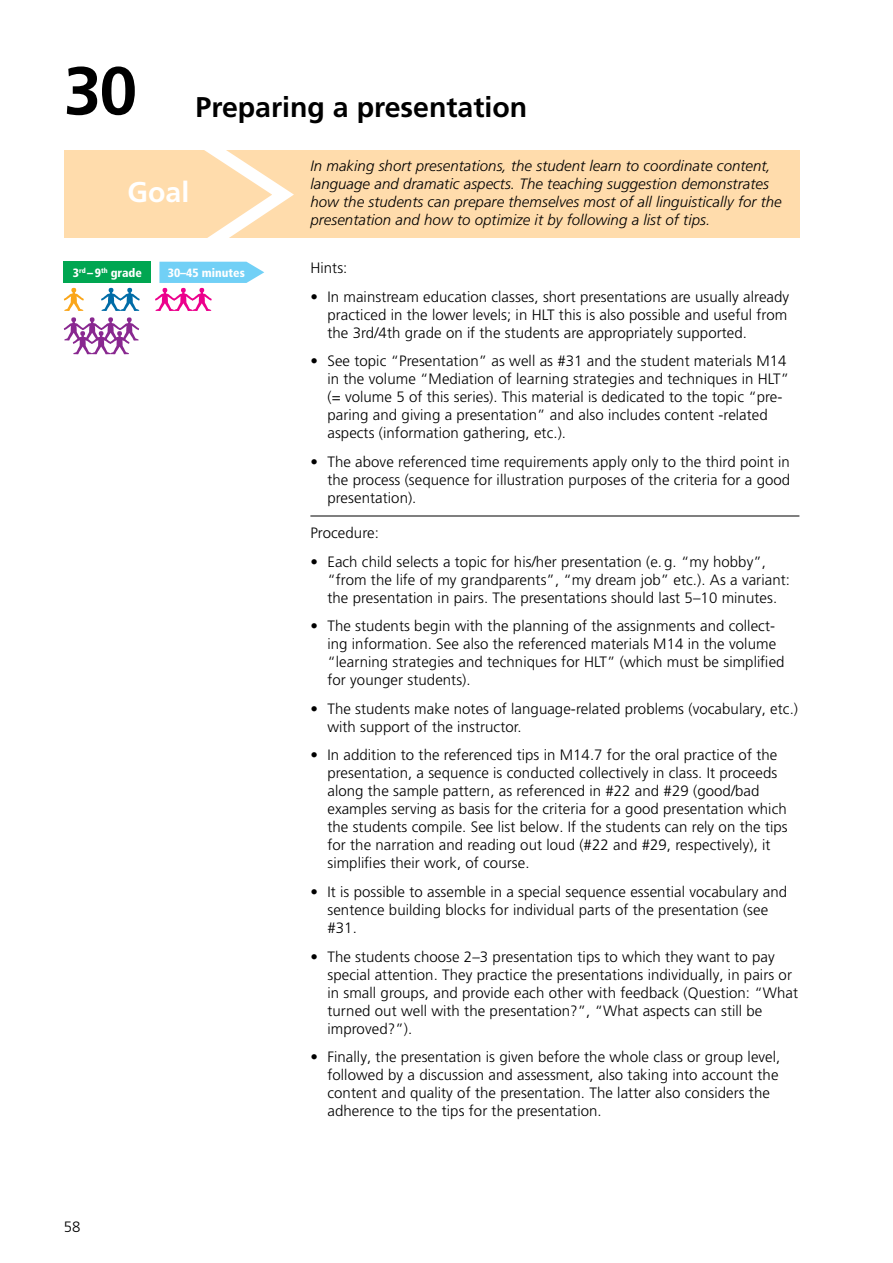
<style>
.page{position:relative;width:893px;height:1263px;background:#fff}
.page>*{position:absolute;margin:0;border:0;box-sizing:border-box;transform-origin:0 0}
.t1{font:700 67.5px "Frutiger LT Pro";color:#000}
.t2{font:700 28.5px "Frutiger LT Pro";color:#000}
.t3{font:700 28.5px "Frutiger LT Pro";color:#fff}
.t4{font:300 15px/18px "Frutiger LT Pro";letter-spacing:.005em;color:#000}
.t5{font:italic 300 15px/18px "Frutiger LT Pro";letter-spacing:.005em;color:#000}
.t6{font:900 condensed 12px "Frutiger LT Pro";color:#fff}
</style>
<div class="page">
<div style="left:64px;top:150px;width:735px;height:88px;background:#ffdcac"></div>
<hr style="left:310px;top:516px;width:489px;height:1px;background:#000">
<svg style="left:101px;top:288px;width:39px;height:23px"></svg>
<svg style="left:64px;top:288px;width:20px;height:23px"></svg>
<svg style="left:64px;top:317px;width:75px;height:37px"></svg>
<div style="left:64px;top:262px;width:87px;height:21px;background:#00a651"></div>
<svg style="left:155px;top:150px;width:139px;height:161px"></svg>
<h1 class="t1" style="left:64px;top:51px;width:75px">30</h1>
<h2 class="t2" style="left:196px;top:90px;width:333px">Preparing a presentation</h2>
<h2 class="t3" style="left:128px;top:176px;width:63px">Goal</h2>
<p class="t6" style="left:73px;top:265px;width:70px">3<sup>rd</sup> –9<sup>th</sup> grade</p>
<p class="t6" style="left:168px;top:265px;width:78px">30–45 minutes</p>
<p class="t4" style="left:64px;top:1217px;width:18px">58</p>
<p class="t5" style="left:310px;top:157px;width:473px">In making short presentations, the student learn to coordinate content, language and dramatic aspects. The teaching suggestion demonstrates how the students can prepare themselves most of all linguistically for the presentation and how to optimize it by following a list of tips.</p>
<p class="t4" style="left:310px;top:259px;width:39px">Hints:</p>
<p class="t4" style="left:327px;top:287px;width:463px;text-indent:-17px">• In mainstream education classes, short presentations are usually already practiced in the lower levels; in HLT this is also possible and useful from the 3rd/4th grade on if the students are appropriately supported.</p>
<p class="t4" style="left:327px;top:352px;width:463px;text-indent:-17px">• See topic “Presentation” as well as #31 and the student materials M14 in the volume “Mediation of learning strategies and techniques in HLT” (= volume 5 of this series). This material is dedicated to the topic “pre&shy;paring and giving a presentation” and also includes content -related aspects (information gathering, etc.).</p>
<p class="t4" style="left:327px;top:453px;width:464px;text-align:justify;text-indent:-17px">• The above referenced time requirements apply only to the third point in the process (sequence for illustration purposes of the criteria for a good presentation).</p>
<p class="t4" style="left:310px;top:524px;width:70px">Procedure:</p>
<p class="t4" style="left:327px;top:552px;width:464px;text-indent:-17px">• Each child selects a topic for his/her presentation (e.g. “my hobby”, “from the life of my grandparents”, “my dream job” etc.). As a variant: the presentation in pairs. The presentations should last 5–10 minutes.</p>
<p class="t4" style="left:327px;top:617px;width:459px;text-indent:-17px">• The students begin with the planning of the assignments and collect&shy;ing information. See also the referenced materials M14 in the volume “learning strategies and techniques for HLT” (which must be simplified for younger students).</p>
<p class="t4" style="left:327px;top:700px;width:472px;text-indent:-17px">• The students make notes of language-related problems (vocabulary, etc.) with support of the instructor.</p>
<p class="t4" style="left:327px;top:746px;width:462px;text-indent:-17px">• In addition to the referenced tips in M14.7 for the oral practice of the presentation, a sequence is conducted collectively in class. It proceeds along the sample pattern, as referenced in #22 and #29 (good/bad examples serving as basis for the criteria for a good presentation which the students compile. See list below. If the students can rely on the tips for the narration and reading out loud (#22 and #29, respectively), it simplifies their work, of course.</p>
<p class="t4" style="left:327px;top:883px;width:461px;text-indent:-17px">• It is possible to assemble in a special sequence essential vocabulary and sentence building blocks for individual parts of the presentation (see #31.</p>
<p class="t4" style="left:327px;top:948px;width:472px;text-indent:-17px">• The students choose 2–3 presentation tips to which they want to pay special attention. They practice the presentations individually, in pairs or in small groups, and provide each other with feedback (Question: “What turned out well with the presentation?”, “What aspects can still be improved?”).</p>
<p class="t4" style="left:327px;top:1048px;width:454px;text-indent:-17px">• Finally, the presentation is given before the whole class or group level, followed by a discussion and assessment, also taking into account the content and quality of the presentation. The latter also considers the adherence to the tips for the presentation.</p>
</div>
